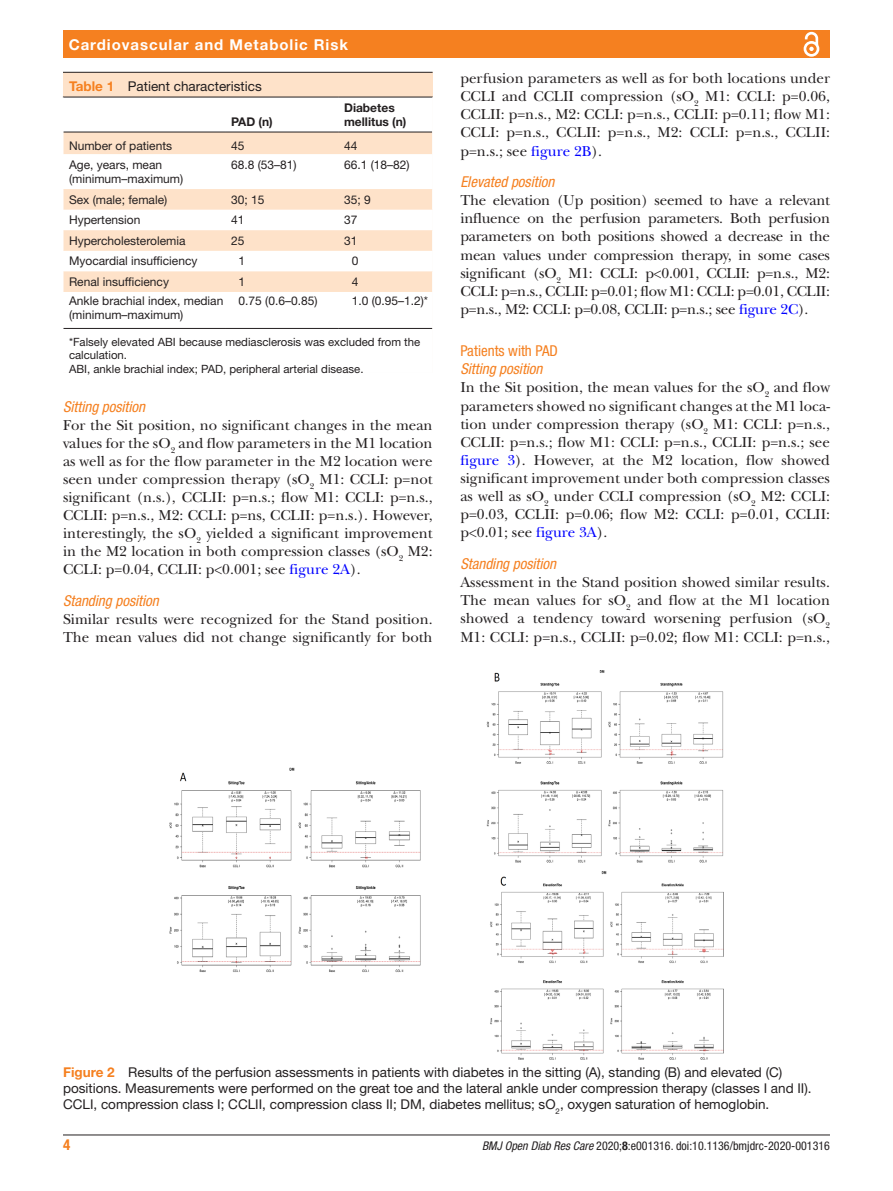
<style>
.page{position:relative;width:893px;height:1191px;background:#fff}
.page>*{position:absolute;margin:0;border:0;box-sizing:border-box;transform-origin:0 0}
.t1{font:15px/18.1px "New Baskerville";color:#231f20;text-align:justify}
.t2{font:italic condensed 15px "Helvetica Neue LT Std";color:#f58020}
.t3{font:700 15px "Helvetica Neue LT Std";letter-spacing:.065em;color:#fff}
.t4{font:condensed 15px "Helvetica Neue LT Std";color:#f58020}
.t5{font:700 condensed 15px "Helvetica Neue LT Std";color:#f58020}
.t6{font:13.5px/16.2px "Helvetica Neue LT Std";color:#231f20}
.t7{font:12px/14.4px "Helvetica Neue LT Std";color:#231f20}
.t8{font:condensed 12px "Helvetica Neue LT Std";color:#231f20}
.t9{font:700 12px/14.4px "Helvetica Neue LT Std";color:#231f20}
.t10{font:11.4px/13.6px "Helvetica Neue LT Std";color:#231f20}
.s1{font-weight:700;color:#f58020}
.s2{color:#00f}
.s3{font-style:italic}
.s4{font-weight:700}
</style>
<div class="page">
<hr style="left:63px;top:1134px;width:767px;height:1px;background:#231f20">
<div style="left:63px;top:31px;width:767px;height:27px;background:#f58020"></div>
<svg style="left:803px;top:31px;width:17px;height:26px"></svg>
<div style="left:63px;top:73px;width:370px;height:300px;background:#fee2c9"></div>
<hr style="left:63px;top:72px;width:370px;height:1px;background:#231f20">
<svg style="left:64px;top:98px;width:368px;height:275px;fill:#fff"></svg>
<hr style="left:63px;top:97px;width:162px;height:1px;background:#231f20">
<hr style="left:63px;top:132px;width:162px;height:1px;background:#231f20">
<hr style="left:225px;top:97px;width:113px;height:1px;background:#231f20">
<hr style="left:225px;top:132px;width:113px;height:1px;background:#231f20">
<hr style="left:338px;top:97px;width:95px;height:1px;background:#231f20">
<hr style="left:338px;top:132px;width:94px;height:1px;background:#231f20">
<hr style="left:225px;top:328px;width:113px;height:1px;background:#231f20">
<hr style="left:63px;top:328px;width:162px;height:1px;background:#231f20">
<hr style="left:338px;top:328px;width:94px;height:1px;background:#231f20">
<hr style="left:63px;top:97px;width:1px;height:35px;background:#fff">
<svg style="left:63px;top:132px;width:1px;height:22px"></svg>
<hr style="left:63px;top:154px;width:1px;height:35px;background:#fff">
<svg style="left:63px;top:189px;width:1px;height:103px"></svg>
<hr style="left:63px;top:292px;width:1px;height:36px;background:#fff">
<hr style="left:63px;top:328px;width:1px;height:45px;background:#fff">
<hr style="left:432px;top:97px;width:1px;height:35px;background:#fff">
<svg style="left:432px;top:132px;width:1px;height:22px"></svg>
<hr style="left:432px;top:154px;width:1px;height:35px;background:#fff">
<svg style="left:432px;top:189px;width:1px;height:103px"></svg>
<hr style="left:432px;top:292px;width:1px;height:36px;background:#fff">
<hr style="left:432px;top:328px;width:1px;height:45px;background:#fff">
<hr style="left:69px;top:358px;width:364px;height:2px;background:#fff">
<hr style="left:69px;top:372px;width:364px;height:2px;background:#fff">
<img style="left:169px;top:670px;width:555px;height:389px">
<p class="t3" style="left:69px;top:35px;width:281px">Cardiovascular and Metabolic Risk</p>
<p class="t6" style="left:69px;top:78px;width:194px"><span class="s1">Table 1</span> Patient characteristics</p>
<p class="t9" style="left:231px;top:114px;width:43px">PAD (n)</p>
<p class="t9" style="left:344px;top:100px;width:64px">Diabetes mellitus (n)</p>
<p class="t7" style="left:69px;top:138px;width:105px">Number of patients</p>
<p class="t7" style="left:231px;top:138px;width:15px">45</p>
<p class="t7" style="left:344px;top:138px;width:15px">44</p>
<p class="t7" style="left:69px;top:157px;width:116px">Age, years, mean (minimum–maximum)</p>
<p class="t7" style="left:231px;top:157px;width:67px">68.8 (53–81)</p>
<p class="t7" style="left:344px;top:157px;width:67px">66.1 (18–82)</p>
<p class="t7" style="left:69px;top:192px;width:100px">Sex (male; female)</p>
<p class="t7" style="left:231px;top:192px;width:35px">30; 15</p>
<p class="t7" style="left:344px;top:192px;width:28px">35; 9</p>
<p class="t7" style="left:69px;top:213px;width:73px">Hypertension</p>
<p class="t7" style="left:231px;top:213px;width:15px">41</p>
<p class="t7" style="left:344px;top:213px;width:15px">37</p>
<p class="t7" style="left:69px;top:233px;width:118px">Hypercholesterolemia</p>
<p class="t7" style="left:231px;top:233px;width:15px">25</p>
<p class="t7" style="left:344px;top:233px;width:15px">31</p>
<p class="t7" style="left:69px;top:254px;width:130px">Myocardial insufficiency</p>
<p class="t7" style="left:239px;top:254px;width:8px">1</p>
<p class="t7" style="left:352px;top:254px;width:8px">0</p>
<p class="t7" style="left:69px;top:274px;width:102px">Renal insufficiency</p>
<p class="t7" style="left:239px;top:274px;width:8px">1</p>
<p class="t7" style="left:352px;top:274px;width:8px">4</p>
<p class="t7" style="left:69px;top:293px;width:156px">Ankle brachial index, median (minimum–maximum)</p>
<p class="t7" style="left:239px;top:293px;width:80px">0.75 (0.6–0.85)</p>
<p class="t7" style="left:352px;top:293px;width:78px">1.0 (0.95–1.2)*</p>
<p class="t10" style="left:69px;top:334px;width:353px">*Falsely elevated ABI because mediasclerosis was excluded from the calculation.<br>ABI, ankle brachial index; PAD, peripheral arterial disease.</p>
<p class="t2" style="left:63px;top:398px;width:84px">Sitting position</p>
<p class="t1" style="left:63px;top:416px;width:371px">For the Sit position, no significant changes in the mean values for the sO<sub>2</sub> and flow parameters in the M1 location as well as for the flow parameter in the M2 location were seen under compression therapy (sO<sub>2</sub> M1: CCLI: p=not significant (n.s.), CCLII: p=n.s.; flow M1: CCLI: p=n.s., CCLII: p=n.s., M2: CCLI: p=ns, CCLII: p=n.s.). However, interestingly, the sO<sub>2</sub> yielded a significant improvement in the M2 location in both compression classes (sO<sub>2</sub> M2:<br>CCLI: p=0.04, CCLII: p&lt;0.001; see <span class="s2">figure 2A</span>).</p>
<p class="t2" style="left:63px;top:591px;width:97px">Standing position</p>
<p class="t1" style="left:63px;top:610px;width:371px">Similar results were recognized for the Stand position.<br>The mean values did not change significantly for both</p>
<p class="t1" style="left:460px;top:69px;width:371px">perfusion parameters as well as for both locations under CCLI and CCLII compression (sO<sub>2</sub> M1: CCLI: p=0.06, CCLII: p=n.s., M2: CCLI: p=n.s., CCLII: p=0.11; flow M1:<br>CCLI: p=n.s., CCLII: p=n.s., M2: CCLI: p=n.s., CCLII: p=n.s.; see <span class="s2">figure 2B</span>).</p>
<p class="t2" style="left:460px;top:173px;width:95px">Elevated position</p>
<p class="t1" style="left:460px;top:191px;width:371px">The elevation (Up position) seemed to have a relevant influence on the perfusion parameters. Both perfusion parameters on both positions showed a decrease in the mean values under compression therapy, in some cases significant (sO<sub>2</sub> M1: CCLI: p&lt;0.001, CCLII: p=n.s., M2:<br>CCLI: p=n.s., CCLII: p=0.01; flow M1: CCLI: p=0.01, CCLII: p=n.s., M2: CCLI: p=0.08, CCLII: p=n.s.; see <span class="s2">figure 2C</span>).</p>
<p class="t4" style="left:460px;top:342px;width:99px">Patients with PAD</p>
<p class="t2" style="left:460px;top:360px;width:84px">Sitting position</p>
<p class="t1" style="left:460px;top:378px;width:371px">In the Sit position, the mean values for the sO<sub>2</sub> and flow parameters showed no significant changes at the M1 loca&shy;tion under compression therapy (sO<sub>2</sub> M1: CCLI: p=n.s., CCLII: p=n.s.; flow M1: CCLI: p=n.s., CCLII: p=n.s.; see <span class="s2">figure 3</span>). However, at the M2 location, flow showed significant improvement under both compression classes as well as sO<sub>2</sub> under CCLI compression (sO<sub>2</sub> M2: CCLI: p=0.03, CCLII: p=0.06; flow M2: CCLI: p=0.01, CCLII: p&lt;0.01; see <span class="s2">figure 3A</span>).</p>
<p class="t2" style="left:460px;top:555px;width:97px">Standing position</p>
<p class="t1" style="left:460px;top:573px;width:371px">Assessment in the Stand position showed similar results.<br>The mean values for sO<sub>2</sub> and flow at the M1 location showed a tendency toward worsening perfusion (sO<sub>2<br></sub>M1: CCLI: p=n.s., CCLII: p=0.02; flow M1: CCLI: p=n.s.,</p>
<p class="t6" style="left:63px;top:1064px;width:750px"><span class="s1">Figure 2</span> Results of the perfusion assessments in patients with diabetes in the sitting (A), standing (B) and elevated (C) positions. Measurements were performed on the great toe and the lateral ankle under compression therapy (classes I and II).<br>CCLI, compression class I; CCLII, compression class II; DM, diabetes mellitus; sO<sub>2</sub>, oxygen saturation of hemoglobin.</p>
<p class="t5" style="left:63px;top:1135px;width:9px">4</p>
<p class="t8" style="left:482px;top:1138px;width:349px"><span class="s3">BMJ Open Diab Res Care</span> 2020;<span class="s4">8</span>:e001316. doi:10.1136/bmjdrc-2020-001316</p>
</div>
